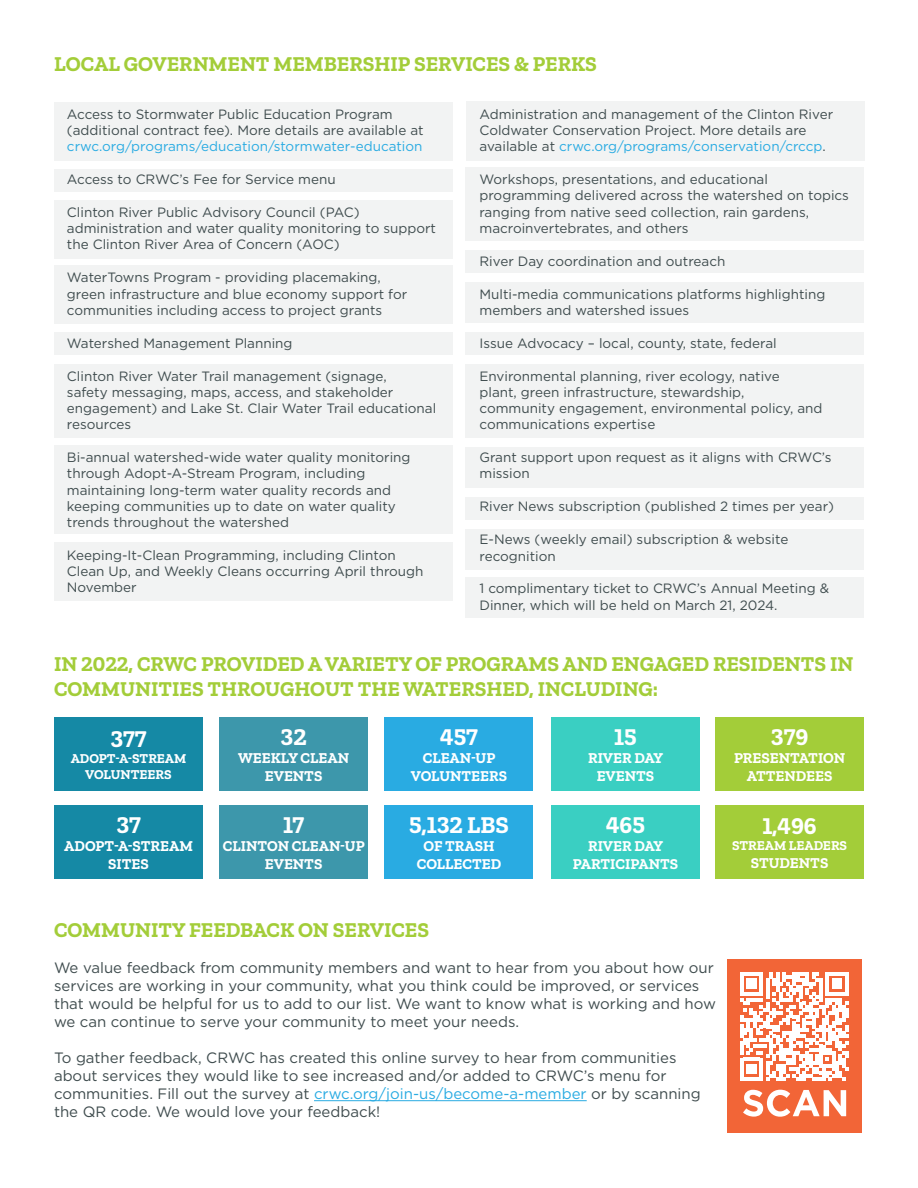
<style>
.page{position:relative;width:918px;height:1188px;background:#fff}
.page>*{position:absolute;margin:0;border:0;box-sizing:border-box;transform-origin:0 0}
.H3__14___Zilla___Green{font:700 24px "Zilla Slab";color:#fff}
.H3__14___Zilla___Green-2{font:700 21px/25.2px "Zilla Slab";color:#a3cd39}
.Body{font:15px/18px "Gotham";color:#3f4c4e}
.H3__14___Zilla___Green-3{font:700 15px/18px "Zilla Slab";color:#fff;text-align:center}
.Body-2{font:13.5px/16.2px "Gotham";color:#3f4c4e}
.H3__14___Zilla___Green-4{font:700 13.5px/16.2px "Zilla Slab";color:#fff;text-align:center}
.s1{color:#29abe2}
</style>
<div class="page">
<div style="left:54px;top:102px;width:398px;height:58px;background:#f2f3f3"></div>
<div style="left:466px;top:168px;width:398px;height:73px;background:#f2f3f3"></div>
<div style="left:54px;top:445px;width:398px;height:88px;background:#f2f3f3"></div>
<div style="left:54px;top:364px;width:398px;height:73px;background:#f2f3f3"></div>
<div style="left:54px;top:266px;width:398px;height:58px;background:#f2f3f3"></div>
<div style="left:54px;top:542px;width:398px;height:58px;background:#f2f3f3"></div>
<div style="left:466px;top:364px;width:398px;height:73px;background:#f2f3f3"></div>
<div style="left:466px;top:282px;width:398px;height:41px;background:#f2f3f3"></div>
<div style="left:466px;top:578px;width:398px;height:40px;background:#f2f3f3"></div>
<div style="left:466px;top:447px;width:398px;height:41px;background:#f2f3f3"></div>
<div style="left:466px;top:332px;width:398px;height:23px;background:#f2f3f3"></div>
<div style="left:54px;top:333px;width:398px;height:22px;background:#f2f3f3"></div>
<div style="left:54px;top:169px;width:398px;height:23px;background:#f2f3f3"></div>
<div style="left:466px;top:497px;width:398px;height:22px;background:#f2f3f3"></div>
<div style="left:466px;top:529px;width:398px;height:41px;background:#f2f3f3"></div>
<div style="left:466px;top:250px;width:398px;height:23px;background:#f2f3f3"></div>
<div style="left:54px;top:200px;width:398px;height:59px;background:#f2f3f3"></div>
<div style="left:467px;top:101px;width:398px;height:59px;background:#f2f3f3"></div>
<div style="left:727px;top:959px;width:135px;height:174px;background:#f26537"></div>
<svg style="left:740px;top:972px;width:109px;height:109px"></svg>
<svg style="left:743px;top:1090px;width:103px;height:27px"></svg>
<hr style="left:314px;top:1100px;width:273px;height:1px;background:#29abe2">
<div style="left:715px;top:805px;width:149px;height:73px;background:#a3cd39"></div>
<div style="left:551px;top:805px;width:149px;height:73px;background:#3acfc2"></div>
<div style="left:385px;top:805px;width:148px;height:73px;background:#29abe2"></div>
<div style="left:219px;top:805px;width:149px;height:73px;background:#3d97ab"></div>
<div style="left:54px;top:805px;width:149px;height:73px;background:#1589a5"></div>
<div style="left:715px;top:717px;width:149px;height:73px;background:#a3cd39"></div>
<div style="left:551px;top:717px;width:149px;height:73px;background:#3acfc2"></div>
<div style="left:385px;top:717px;width:148px;height:73px;background:#29abe2"></div>
<div style="left:219px;top:717px;width:149px;height:73px;background:#3d97ab"></div>
<div style="left:54px;top:717px;width:149px;height:73px;background:#1589a5"></div>
<p class="H3__14___Zilla___Green-2" style="left:54px;top:51px;width:544px">LOCAL GOVERNMENT MEMBERSHIP SERVICES &amp; PERKS</p>
<p class="Body-2" style="left:67px;top:106px;width:358px">Access to Stormwater Public Education Program (additional contract fee). More details are available at <span class="s1">crwc.org/programs/education/stormwater-education</span></p>
<p class="Body-2" style="left:67px;top:171px;width:270px">Access to CRWC’s Fee for Service menu</p>
<p class="Body-2" style="left:67px;top:204px;width:371px">Clinton River Public Advisory Council (PAC) administration and water quality monitoring to support the Clinton River Area of Concern (AOC)</p>
<p class="Body-2" style="left:67px;top:269px;width:342px">WaterTowns Program - providing placemaking, green infrastructure and blue economy support for communities including access to project grants</p>
<p class="Body-2" style="left:67px;top:335px;width:227px">Watershed Management Planning</p>
<p class="Body-2" style="left:67px;top:368px;width:371px">Clinton River Water Trail management (signage,<br>safety messaging, maps, access, and stakeholder engagement) and Lake St. Clair Water Trail educational resources</p>
<p class="Body-2" style="left:67px;top:449px;width:345px">Bi-annual watershed-wide water quality monitoring through Adopt-A-Stream Program, including maintaining long-term water quality records and keeping communities up to date on water quality trends throughout the watershed</p>
<p class="Body-2" style="left:67px;top:547px;width:358px">Keeping-It-Clean Programming, including Clinton<br>Clean Up, and Weekly Cleans occurring April through<br>November</p>
<p class="Body-2" style="left:480px;top:106px;width:355px">Administration and management of the Clinton River<br>Coldwater Conservation Project. More details are available at <span class="s1">crwc.org/programs/conservation/crccp</span>.</p>
<p class="Body-2" style="left:480px;top:171px;width:371px">Workshops, presentations, and educational programming delivered across the watershed on topics ranging from native seed collection, rain gardens, macroinvertebrates, and others</p>
<p class="Body-2" style="left:480px;top:253px;width:247px">River Day coordination and outreach</p>
<p class="Body-2" style="left:480px;top:285px;width:347px">Multi-media communications platforms highlighting members and watershed issues</p>
<p class="Body-2" style="left:480px;top:335px;width:299px">Issue Advocacy – local, county, state, federal</p>
<p class="Body-2" style="left:480px;top:368px;width:345px">Environmental planning, river ecology, native<br>plant, green infrastructure, stewardship, community engagement, environmental policy, and communications expertise</p>
<p class="Body-2" style="left:480px;top:449px;width:354px">Grant support upon request as it aligns with CRWC’s mission</p>
<p class="Body-2" style="left:480px;top:498px;width:356px">River News subscription (published 2 times per year)</p>
<p class="Body-2" style="left:480px;top:531px;width:310px">E-News (weekly email) subscription &amp; website recognition</p>
<p class="Body-2" style="left:480px;top:580px;width:351px">1 complimentary ticket to CRWC’s Annual Meeting &amp;<br>Dinner, which will be held on March 21, 2024.</p>
<p class="H3__14___Zilla___Green-2" style="left:54px;top:651px;width:801px">IN 2022, CRWC PROVIDED A VARIETY OF PROGRAMS AND ENGAGED RESIDENTS IN<br>COMMUNITIES THROUGHOUT THE WATERSHED, INCLUDING:</p>
<p class="H3__14___Zilla___Green" style="left:111px;top:725px;width:38px">377</p>
<p class="H3__14___Zilla___Green-4" style="left:71px;top:750px;width:117px">ADOPT-A-STREAM<br>VOLUNTEERS</p>
<p class="H3__14___Zilla___Green" style="left:116px;top:812px;width:26px">37</p>
<p class="H3__14___Zilla___Green-3" style="left:64px;top:837px;width:130px">ADOPT-A-STREAM<br>SITES</p>
<p class="H3__14___Zilla___Green" style="left:281px;top:723px;width:27px">32</p>
<p class="H3__14___Zilla___Green-3" style="left:238px;top:749px;width:112px">WEEKLY CLEAN<br>EVENTS</p>
<p class="H3__14___Zilla___Green" style="left:283px;top:812px;width:23px">17</p>
<p class="H3__14___Zilla___Green-3" style="left:223px;top:837px;width:143px">CLINTON CLEAN-UP<br>EVENTS</p>
<p class="H3__14___Zilla___Green" style="left:440px;top:723px;width:39px">457</p>
<p class="H3__14___Zilla___Green-3" style="left:411px;top:749px;width:98px">CLEAN-UP<br>VOLUNTEERS</p>
<p class="H3__14___Zilla___Green" style="left:409px;top:812px;width:101px">5,132 LBS</p>
<p class="H3__14___Zilla___Green-3" style="left:417px;top:837px;width:86px">OF TRASH<br>COLLECTED</p>
<p class="H3__14___Zilla___Green" style="left:614px;top:723px;width:24px">15</p>
<p class="H3__14___Zilla___Green-3" style="left:588px;top:749px;width:77px">RIVER DAY</p>
<p class="H3__14___Zilla___Green-3" style="left:597px;top:767px;width:59px">EVENTS</p>
<p class="H3__14___Zilla___Green" style="left:606px;top:812px;width:40px">465</p>
<p class="H3__14___Zilla___Green-3" style="left:573px;top:837px;width:107px">RIVER DAY<br>PARTICIPANTS</p>
<p class="H3__14___Zilla___Green" style="left:771px;top:723px;width:39px">379</p>
<p class="H3__14___Zilla___Green-3" style="left:734px;top:749px;width:113px">PRESENTATION<br>ATTENDEES</p>
<p class="H3__14___Zilla___Green" style="left:762px;top:812px;width:56px">1,496</p>
<p class="H3__14___Zilla___Green-4" style="left:732px;top:838px;width:117px">STREAM LEADERS</p>
<p class="H3__14___Zilla___Green-3" style="left:751px;top:854px;width:79px">STUDENTS</p>
<p class="H3__14___Zilla___Green-2" style="left:54px;top:918px;width:377px">COMMUNITY FEEDBACK ON SERVICES</p>
<p class="Body" style="left:54px;top:959px;width:664px">We value feedback from community members and want to hear from you about how our services are working in your community, what you think could be improved, or services that would be helpful for us to add to our list. We want to know what is working and how we can continue to serve your community to meet your needs.</p>
<p class="Body" style="left:54px;top:1049px;width:648px">To gather feedback, CRWC has created this online survey to hear from communities about services they would like to see increased and/or added to CRWC’s menu for communities. Fill out the survey at <span class="s1">crwc.org/join-us/become-a-member</span> or by scanning the QR code. We would love your feedback!</p>
</div>
